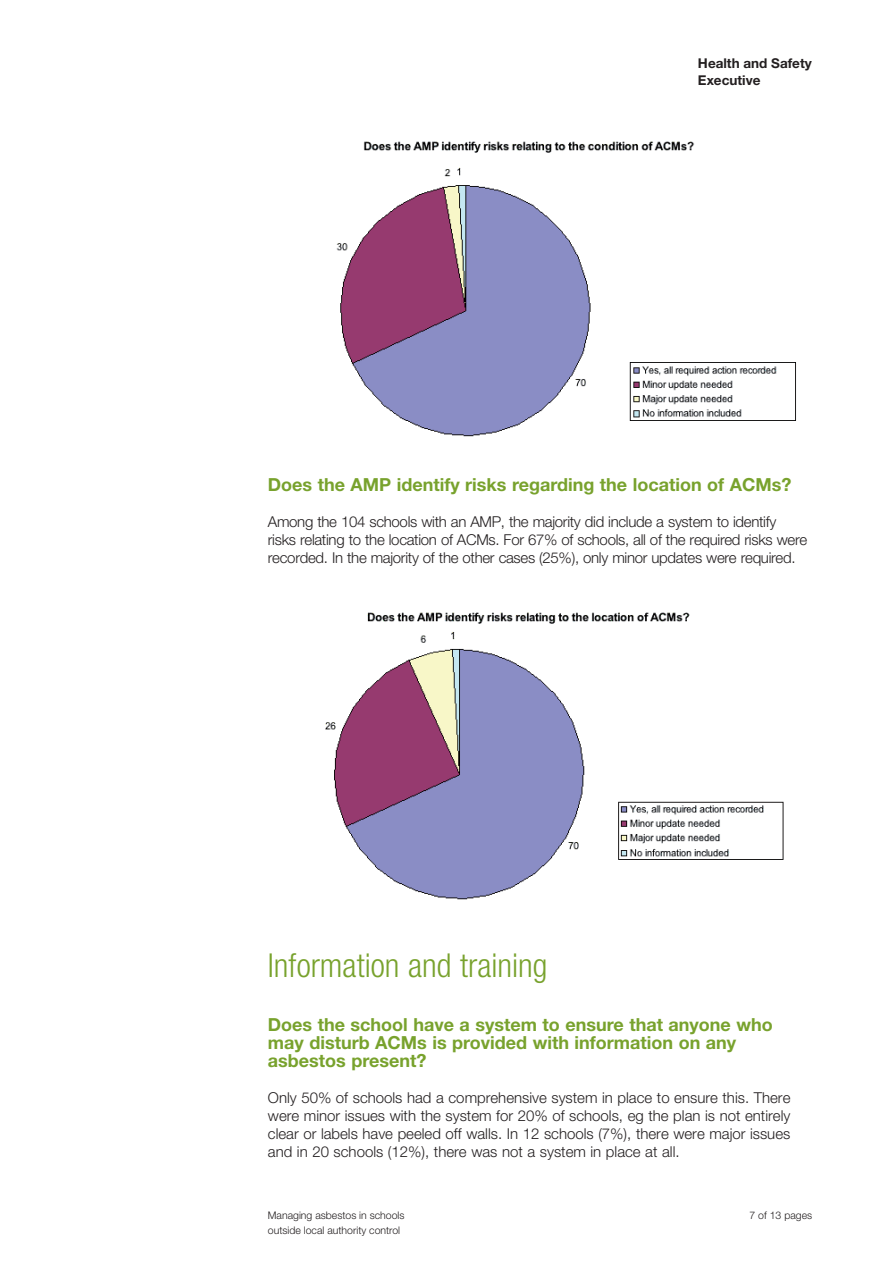
<style>
.page{position:relative;width:893px;height:1263px;background:#fff}
.page>*{position:absolute;margin:0;border:0;box-sizing:border-box;transform-origin:0 0}
.t1{font:300 condensed 33px "Helvetica Neue";color:#78a22d}
.t2{font:700 18px/18px "Helvetica Neue";color:#78a22d}
.t3{font:300 15px/18px "Helvetica Neue";letter-spacing:-.02em;color:#231f20}
.t4{font:700 13.5px/16.5px "Helvetica Neue";color:#231f20}
.t5{font:300 10.5px/14.4px "Helvetica Neue";color:#231f20}
</style>
<div class="page">
<img style="left:336px;top:141px;width:460px;height:296px">
<img style="left:325px;top:612px;width:459px;height:288px">
<p class="t4" style="left:698px;top:55px;width:115px">Health and Safety<br>Executive</p>
<p class="t2" style="left:268px;top:475px;width:525px">Does the AMP identify risks regarding the location of ACMs?</p>
<p class="t3" style="left:268px;top:512px;width:541px">Among the 104 schools with an AMP, the majority did include a system to identify risks relating to the location of ACMs. For 67% of schools, all of the required risks were recorded. In the majority of the other cases (25%), only minor updates were required.</p>
<h1 class="t1" style="left:268px;top:946px;width:281px">Information and training</h1>
<p class="t2" style="left:268px;top:1015px;width:506px">Does the school have a system to ensure that anyone who may disturb ACMs is provided with information on any asbestos present?</p>
<p class="t3" style="left:268px;top:1088px;width:524px;text-align:justify">Only 50% of schools had a comprehensive system in place to ensure this. There were minor issues with the system for 20% of schools, eg the plan is not entirely clear or labels have peeled off walls. In 12 schools (7%), there were major issues and in 20 schools (12%), there was not a system in place at all.</p>
<p class="t5" style="left:268px;top:1208px;width:138px">Managing asbestos in schools outside local authority control</p>
<p class="t5" style="left:749px;top:1208px;width:64px">7 of 13 pages</p>
</div>
